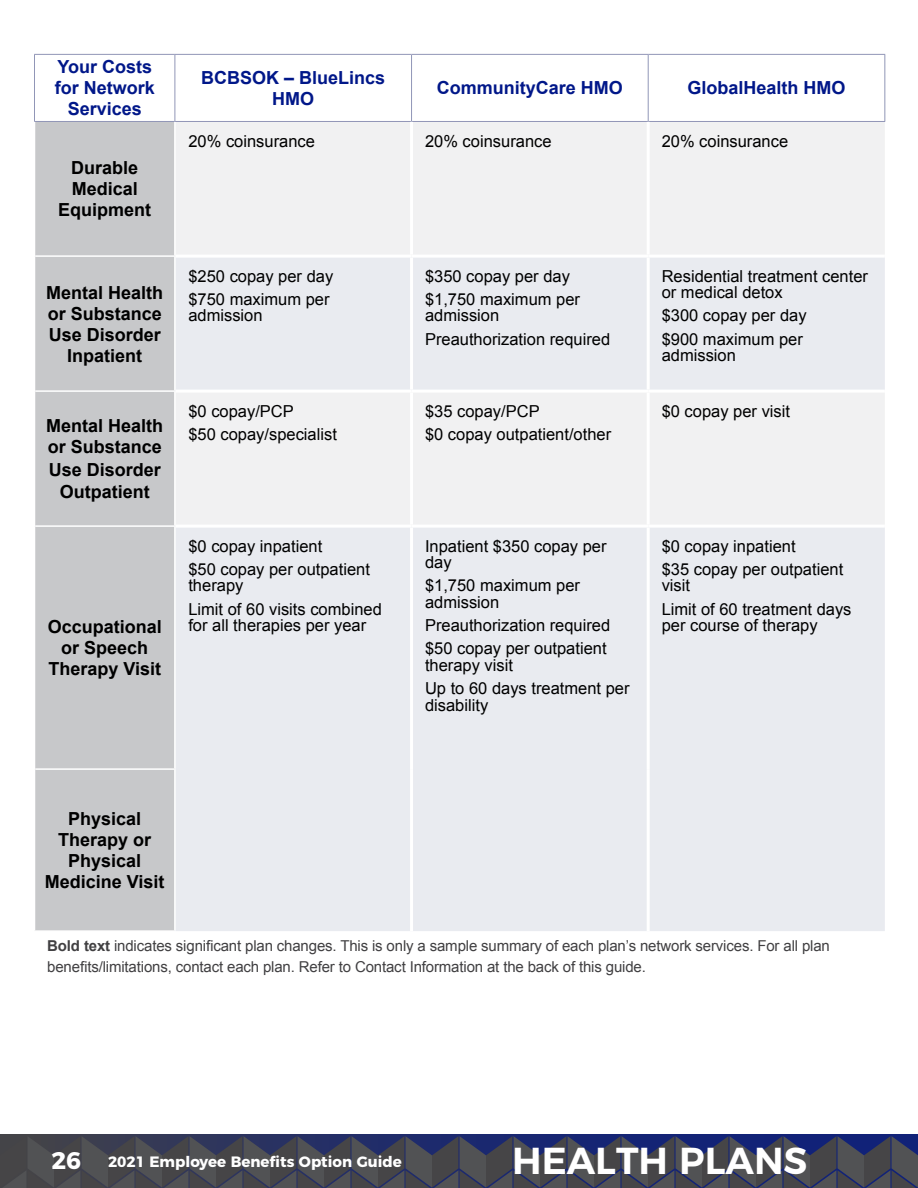
<style>
.page{position:relative;width:918px;height:1188px;background:#fff}
.page>*{position:absolute;margin:0;border:0;box-sizing:border-box;transform-origin:0 0}
.t1{font:600 37.5px "Montserrat";color:#fff}
._32-GRID-side_heade{font:700 18px/21px "Arial";color:#000;text-align:center}
._31-GRID-top_header{font:700 18px/21px "Arial";color:#001789;text-align:center}
._34-GRID-normal_tex{font:16.5px/16.5px "Arial";color:#000}
._35-GRID-footnotes{font:15px/21.6px "Arial";letter-spacing:-.01em;color:#414042}
.t2{font:700 15px "Montserrat";color:#fff}
.s1{font-weight:700}
.s2{font-size:24px}
</style>
<div class="page">
<svg style="left:0;top:1134px;width:918px;height:2px;background:#212c68"></svg>
<svg style="left:0;top:1136px;width:918px;height:52px;background:#414453"></svg>
<div style="left:35px;top:122px;width:139px;height:808px;background:#c7c8ca"></div>
<div style="left:176px;top:122px;width:709px;height:132px;background:#f1f1f2"></div>
<div style="left:176px;top:258px;width:709px;height:673px;background:#e9ebf0"></div>
<hr style="left:34px;top:54px;width:141px;height:1px;background:#9196b7">
<hr style="left:34px;top:55px;width:1px;height:66px;background:#9196b7">
<hr style="left:175px;top:54px;width:237px;height:1px;background:#9196b7">
<hr style="left:175px;top:55px;width:1px;height:66px;background:#9196b7">
<hr style="left:412px;top:54px;width:236px;height:1px;background:#9196b7">
<hr style="left:411px;top:55px;width:1px;height:66px;background:#9196b7">
<hr style="left:648px;top:54px;width:237px;height:1px;background:#9196b7">
<hr style="left:648px;top:55px;width:1px;height:66px;background:#9196b7">
<hr style="left:884px;top:55px;width:1px;height:66px;background:#9196b7">
<hr style="left:34px;top:121px;width:141px;height:1px;background:#9196b7">
<hr style="left:175px;top:121px;width:237px;height:1px;background:#9196b7">
<hr style="left:412px;top:121px;width:236px;height:1px;background:#9196b7">
<hr style="left:648px;top:121px;width:237px;height:1px;background:#9196b7">
<hr style="left:35px;top:255px;width:141px;height:2px;background:#fff">
<hr style="left:35px;top:390px;width:141px;height:2px;background:#fff">
<hr style="left:35px;top:525px;width:141px;height:2px;background:#fff">
<hr style="left:35px;top:768px;width:141px;height:2px;background:#fff">
<hr style="left:410px;top:122px;width:3px;height:133px;background:#fff">
<hr style="left:647px;top:122px;width:3px;height:133px;background:#fff">
<hr style="left:410px;top:258px;width:3px;height:132px;background:#fff">
<hr style="left:647px;top:258px;width:3px;height:132px;background:#fff">
<hr style="left:176px;top:390px;width:236px;height:3px;background:#fff">
<hr style="left:412px;top:390px;width:236px;height:3px;background:#fff">
<hr style="left:410px;top:393px;width:3px;height:132px;background:#fff">
<hr style="left:648px;top:390px;width:237px;height:3px;background:#fff">
<hr style="left:647px;top:393px;width:3px;height:132px;background:#fff">
<hr style="left:176px;top:525px;width:236px;height:3px;background:#fff">
<hr style="left:412px;top:525px;width:236px;height:3px;background:#fff">
<hr style="left:410px;top:528px;width:3px;height:241px;background:#fff">
<hr style="left:648px;top:525px;width:237px;height:3px;background:#fff">
<hr style="left:647px;top:528px;width:3px;height:241px;background:#fff">
<hr style="left:410px;top:769px;width:3px;height:162px;background:#fff">
<hr style="left:647px;top:769px;width:3px;height:162px;background:#fff">
<p class="_31-GRID-top_header" style="left:55px;top:57px;width:102px">Your Costs for Network<br>Services</p>
<p class="_31-GRID-top_header" style="left:201px;top:68px;width:186px">BCBSOK – BlueLincs<br>HMO</p>
<p class="_31-GRID-top_header" style="left:437px;top:78px;width:188px">CommunityCare HMO</p>
<p class="_31-GRID-top_header" style="left:688px;top:78px;width:160px">GlobalHealth HMO</p>
<p class="_32-GRID-side_heade" style="left:58px;top:158px;width:95px">Durable<br>Medical<br>Equipment</p>
<p class="_32-GRID-side_heade" style="left:46px;top:282px;width:119px">Mental Health or Substance<br>Use Disorder<br>Inpatient</p>
<p class="_32-GRID-side_heade" style="left:46px;top:416px;width:119px;text-align:left">Mental Health or Substance</p>
<p class="_32-GRID-side_heade" style="left:49px;top:459px;width:114px">Use Disorder</p>
<p class="_32-GRID-side_heade" style="left:60px;top:482px;width:92px">Outpatient</p>
<p class="_32-GRID-side_heade" style="left:48px;top:617px;width:116px">Occupational or Speech<br>Therapy Visit</p>
<p class="_34-GRID-normal_tex" style="left:188px;top:133px;width:128px">20% coinsurance</p>
<p class="_34-GRID-normal_tex" style="left:425px;top:133px;width:128px">20% coinsurance</p>
<p class="_34-GRID-normal_tex" style="left:662px;top:133px;width:128px">20% coinsurance</p>
<p class="_34-GRID-normal_tex" style="left:188px;top:268px;width:146px">$250 copay per day</p>
<p class="_34-GRID-normal_tex" style="left:188px;top:291px;width:143px">$750 maximum per admission</p>
<p class="_34-GRID-normal_tex" style="left:188px;top:403px;width:107px">$0 copay/PCP</p>
<p class="_34-GRID-normal_tex" style="left:188px;top:426px;width:150px">$50 copay/specialist</p>
<p class="_34-GRID-normal_tex" style="left:188px;top:538px;width:135px">$0 copay inpatient</p>
<p class="_34-GRID-normal_tex" style="left:188px;top:561px;width:183px">$50 copay per outpatient therapy</p>
<p class="_34-GRID-normal_tex" style="left:188px;top:601px;width:195px">Limit of 60 visits combined for all therapies per year</p>
<p class="_34-GRID-normal_tex" style="left:425px;top:268px;width:146px">$350 copay per day</p>
<p class="_34-GRID-normal_tex" style="left:425px;top:291px;width:156px">$1,750 maximum per admission</p>
<p class="_34-GRID-normal_tex" style="left:425px;top:331px;width:187px">Preauthorization required</p>
<p class="_34-GRID-normal_tex" style="left:425px;top:403px;width:116px">$35 copay/PCP</p>
<p class="_34-GRID-normal_tex" style="left:425px;top:426px;width:188px">$0 copay outpatient/other</p>
<p class="_34-GRID-normal_tex" style="left:662px;top:268px;width:208px">Residential treatment center or medical detox</p>
<p class="_34-GRID-normal_tex" style="left:662px;top:307px;width:146px">$300 copay per day</p>
<p class="_34-GRID-normal_tex" style="left:662px;top:331px;width:143px">$900 maximum per admission</p>
<p class="_34-GRID-normal_tex" style="left:662px;top:403px;width:130px">$0 copay per visit</p>
<p class="_34-GRID-normal_tex" style="left:425px;top:538px;width:183px">Inpatient $350 copay per day</p>
<p class="_34-GRID-normal_tex" style="left:425px;top:577px;width:156px">$1,750 maximum per admission</p>
<p class="_34-GRID-normal_tex" style="left:425px;top:617px;width:187px">Preauthorization required</p>
<p class="_34-GRID-normal_tex" style="left:425px;top:640px;width:183px">$50 copay per outpatient therapy visit</p>
<p class="_34-GRID-normal_tex" style="left:425px;top:680px;width:206px">Up to 60 days treatment per disability</p>
<p class="_34-GRID-normal_tex" style="left:662px;top:538px;width:135px">$0 copay inpatient</p>
<p class="_34-GRID-normal_tex" style="left:662px;top:561px;width:183px">$35 copay per outpatient visit</p>
<p class="_34-GRID-normal_tex" style="left:662px;top:601px;width:191px">Limit of 60 treatment days per course of therapy</p>
<p class="_32-GRID-side_heade" style="left:45px;top:809px;width:121px">Physical<br>Therapy or<br>Physical<br>Medicine Visit</p>
<p class="_35-GRID-footnotes" style="left:47px;top:935px;width:784px"><span class="s1">Bold text</span> indicates significant plan changes. This is only a sample summary of each plan’s network services. For all plan benefits/limitations, contact each plan. Refer to Contact Information at the back of this guide.</p>
<p class="t2" style="left:51px;top:1149px;width:352px"><span class="s2">26</span> 2021 Employee Benefits Option Guide</p>
<p class="t1" style="left:512px;top:1130px;width:297px">HEALTH PLANS</p>
</div>
